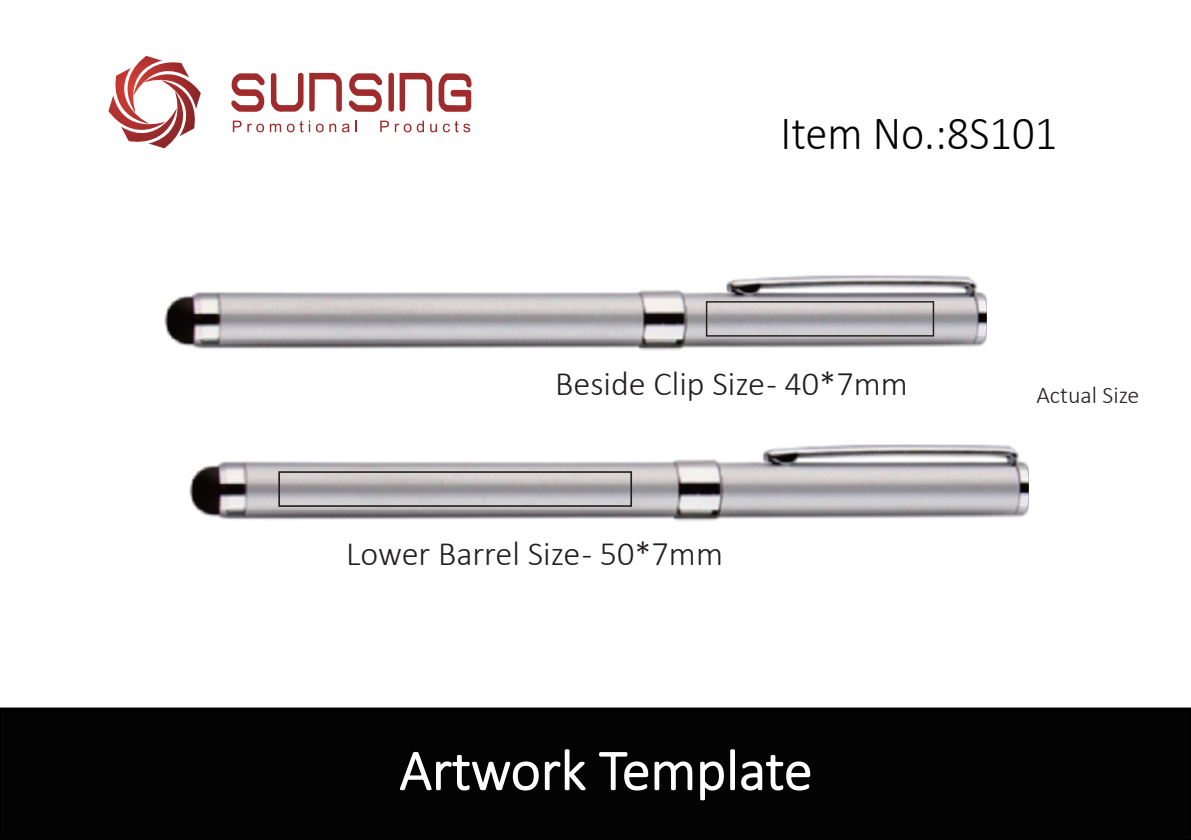
<style>
.page{position:relative;width:1191px;height:840px;background:#fff}
.page>*{position:absolute;margin:0;border:0;box-sizing:border-box;transform-origin:0 0}
.t1{font:300 57.8px "Calibri";color:#fff}
.t2{font:300 48px "Calibri";color:#030303;scale:.93 1}
.t3{font:300 34.2px "Calibri";color:#231f20}
.t4{font:300 24px "Calibri";color:#231f20}
</style>
<div class="page">
<img style="left:190px;top:444px;width:838px;height:77px">
<img style="left:165px;top:275px;width:821px;height:76px">
<svg style="left:231px;top:73px;width:34px;height:39px"></svg>
<svg style="left:271px;top:73px;width:32px;height:39px"></svg>
<svg style="left:309px;top:73px;width:33px;height:39px"></svg>
<svg style="left:348px;top:73px;width:34px;height:39px"></svg>
<div style="left:388px;top:73px;width:6px;height:39px;background:#9f2b2d;border-radius:2px"></div>
<svg style="left:399px;top:73px;width:33px;height:39px"></svg>
<svg style="left:438px;top:73px;width:33px;height:39px"></svg>
<svg style="left:233px;top:121px;width:31px;height:11px"></svg>
<svg style="left:270px;top:123px;width:11px;height:9px"></svg>
<svg style="left:287px;top:121px;width:16px;height:11px"></svg>
<svg style="left:316px;top:123px;width:20px;height:9px"></svg>
<svg style="left:342px;top:121px;width:15px;height:11px"></svg>
<svg style="left:380px;top:121px;width:9px;height:11px"></svg>
<svg style="left:395px;top:123px;width:16px;height:9px"></svg>
<svg style="left:417px;top:121px;width:7px;height:11px"></svg>
<svg style="left:430px;top:124px;width:7px;height:8px"></svg>
<svg style="left:443px;top:121px;width:27px;height:11px"></svg>
<svg style="left:108px;top:56px;width:93px;height:93px"></svg>
<div style="left:0;top:711px;width:1191px;height:128px;background:#030303"></div>
<svg style="left:0;top:707px;width:1191px;height:4px;fill:#000"></svg>
<svg style="left:399px;top:745px;width:188px;height:51px"></svg>
<svg style="left:598px;top:750px;width:95px;height:40px"></svg>
<svg style="left:699px;top:747px;width:112px;height:54px"></svg>
<div style="left:278px;top:471px;width:354px;height:35px;border:2px solid #231f20"></div>
<div style="left:706px;top:301px;width:228px;height:35px;border:1px solid #231f20"></div>
<h2 class="t2" style="left:780px;top:104px;width:299px">Item No.:8S101</h2>
<p class="t3" style="left:555px;top:362px;width:354px">Beside Clip Size - 40*7mm</p>
<p class="t3" style="left:346px;top:532px;width:378px">Lower Barrel Size - 50*7mm</p>
<h1 class="t1" style="left:399px;top:733px;width:414px">Artwork Template</h1>
<p class="t4" style="left:1036px;top:380px;width:104px">Actual Size</p>
</div>
